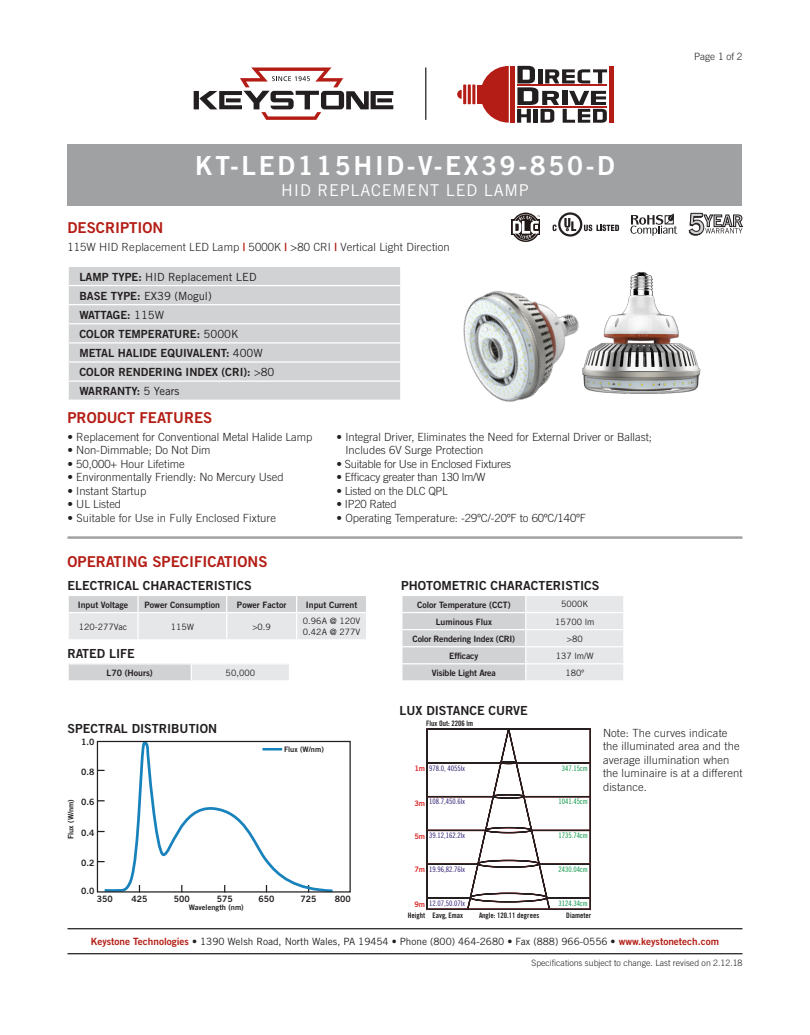
<style>
.page{position:relative;width:810px;height:1035px;background:#fff}
.page>*{position:absolute;margin:0;border:0;box-sizing:border-box;transform-origin:0 0}
.t1{font:26.25px "Trade Gothic Bold Two";letter-spacing:.1em;color:#fff}
.t2{font:16.25px "Trade Gothic";letter-spacing:.05em;color:#fff}
.t3{font:15px "Trade Gothic Bold Two";color:#b41d15}
.t4{font:12.5px "Trade Gothic Bold Two";color:#231f20}
.t5{font:300 11.25px/13.5px "Trade Gothic";color:#231f20}
.t6{font:11.25px/19.1px "Trade Gothic Bold Two";color:#231f20}
.t7{font:300 11.25px "Trade Gothic";letter-spacing:-.02em;color:#231f20}
.t8{font:11.25px/19.1px "Trade Gothic";color:#231f20}
.t9{font:10px "Trade Gothic";color:#231f20}
.t10{font:300 10px "Trade Gothic";color:#231f20}
.t11{font:8.75px "Trade Gothic Bold Two";color:#231f20}
.t12{font:8.75px/10.5px "Trade Gothic";color:#231f20}
.t13{font:300 8.75px "Trade Gothic";color:#231f20}
.t14{font:8.75px "Trade Gothic Bold Two";letter-spacing:-.02em;color:#231f20}
.t15{font:7.5px "Trade Gothic Cond Eighteen";color:#291770}
.t16{font:7.5px "Trade Gothic Bold Cond Twenty";color:#231f20}
.t17{font:7.5px "Trade Gothic Cond Eighteen";color:#009140}
.t18{font:7.5px "Trade Gothic Bold Two";color:#231f20}
.t19{font:7.5px "Trade Gothic Bold Two";color:#da2726}
.s1{font-family:"Trade Gothic Bold Two";font-weight:400;color:#b41d15}
.s2{font-family:"Trade Gothic Bold Two"}
.s3{font-family:"Trade Gothic"}
.s4{font-family:"Trade Gothic Bold Two";color:#da2726}
.s5{font-family:"Trade Gothic Bold Two";color:#b41d15}
</style>
<div class="page">
<div style="left:68px;top:144px;width:674px;height:62px;background:#a0a1a3"></div>
<hr style="left:68px;top:536px;width:674px;height:3px;background:#a0a1a3">
<hr style="left:68px;top:953px;width:674px;height:1px;background:#231f20">
<hr style="left:68px;top:928px;width:674px;height:1px;background:#231f20">
<div style="left:68px;top:664px;width:123px;height:17px;background:#d1d2d4"></div>
<div style="left:191px;top:664px;width:98px;height:17px;background:#e6e7e9"></div>
<svg style="left:68px;top:664px;width:1px;height:16px"></svg>
<svg style="left:191px;top:664px;width:1px;height:16px"></svg>
<hr style="left:68px;top:680px;width:123px;height:2px;background:#fff">
<hr style="left:191px;top:680px;width:99px;height:2px;background:#fff">
<svg style="left:402px;top:596px;width:221px;height:84px;background:#dcdddf"></svg>
<svg style="left:68px;top:596px;width:298px;height:43px;background:#dfe0e2"></svg>
<div style="left:69px;top:267px;width:331px;height:133px;background:#d1d2d4"></div>
<hr style="left:68px;top:285px;width:333px;height:1px;background:#fff">
<hr style="left:68px;top:304px;width:333px;height:1px;background:#fff">
<hr style="left:68px;top:323px;width:333px;height:1px;background:#fff">
<hr style="left:68px;top:342px;width:333px;height:2px;background:#fff">
<hr style="left:68px;top:361px;width:333px;height:2px;background:#fff">
<hr style="left:68px;top:381px;width:333px;height:1px;background:#fff">
<svg style="left:68px;top:267px;width:1px;height:133px"></svg>
<svg style="left:630px;top:213px;width:47px;height:23px"></svg>
<svg style="left:689px;top:213px;width:54px;height:23px"></svg>
<svg style="left:553px;top:212px;width:66px;height:24px"></svg>
<svg style="left:426px;top:728px;width:166px;height:183px"></svg>
<img style="left:463px;top:236px;width:111px;height:166px">
<img style="left:553px;top:264px;width:148px;height:138px">
<svg style="left:102px;top:740px;width:233px;height:151px"></svg>
<div style="left:97px;top:741px;width:254px;height:152px;border:1px solid #231f20"></div>
<svg style="left:194px;top:68px;width:199px;height:52px"></svg>
<hr style="left:425px;top:68px;width:1px;height:52px;background:#231f20">
<svg style="left:512px;top:220px;width:1px;height:15px"></svg>
<svg style="left:513px;top:213px;width:27px;height:31px"></svg>
<svg style="left:482px;top:66px;width:27px;height:57px"></svg>
<hr style="left:511px;top:66px;width:4px;height:57px;background:#b41d15">
<hr style="left:609px;top:66px;width:4px;height:57px;background:#b41d15">
<div style="left:477px;top:85px;width:5px;height:19px;background:#b41d15"></div>
<svg style="left:457px;top:90px;width:5px;height:9px"></svg>
<hr style="left:472px;top:85px;width:3px;height:19px;background:#b41d15">
<hr style="left:468px;top:85px;width:3px;height:19px;background:#b41d15">
<hr style="left:463px;top:85px;width:3px;height:19px;background:#b41d15">
<svg style="left:517px;top:66px;width:90px;height:57px"></svg>
<h3 class="t3" style="left:68px;top:218px;width:97px">DESCRIPTION</h3>
<h1 class="t1" style="left:195px;top:149px;width:421px">KT-LED115HID-V-EX39-850-D</h1>
<h2 class="t2" style="left:281px;top:180px;width:249px">HID REPLACEMENT LED LAMP</h2>
<p class="t5" style="left:68px;top:240px;width:384px">115W HID Replacement LED Lamp <span class="s1">|</span> 5000K <span class="s1">|</span> &gt;80 CRI <span class="s1">|</span> Vertical Light Direction</p>
<p class="t8" style="left:79px;top:267px;width:179px"><span class="s2">LAMP TYPE:</span> HID Replacement LED<br><span class="s2">BASE TYPE:</span> EX39 (Mogul)</p>
<p class="t6" style="left:79px;top:305px;width:197px">WATTAGE: <span class="s3">115W<br></span>COLOR TEMPERATURE: <span class="s3">5000K<br></span>METAL HALIDE EQUIVALENT: <span class="s3">400W<br></span>COLOR RENDERING INDEX (CRI): <span class="s3">&gt;80<br></span>WARRANTY: <span class="s3">5 Years</span></p>
<h3 class="t3" style="left:68px;top:408px;width:146px">PRODUCT FEATURES</h3>
<p class="t5" style="left:68px;top:430px;width:247px">• Replacement for Conventional Metal Halide Lamp</p>
<p class="t5" style="left:68px;top:443px;width:145px">• Non-Dimmable; Do Not Dim</p>
<p class="t5" style="left:68px;top:457px;width:119px">• 50,000+ Hour Lifetime</p>
<p class="t5" style="left:68px;top:470px;width:218px">• Environmentally Friendly: No Mercury Used</p>
<p class="t5" style="left:68px;top:484px;width:80px">• Instant Startup</p>
<p class="t5" style="left:68px;top:497px;width:55px">• UL Listed</p>
<p class="t5" style="left:68px;top:511px;width:210px">• Suitable for Use in Fully Enclosed Fixture</p>
<h3 class="t3" style="left:68px;top:552px;width:202px">OPERATING SPECIFICATIONS</h3>
<p class="t5" style="left:345px;top:430px;width:308px;text-indent:-9px">• Integral Driver, Eliminates the Need for External Driver or Ballast;<br>Includes 6V Surge Protection</p>
<p class="t7" style="left:337px;top:457px;width:176px">• Suitable for Use in Enclosed Fixtures</p>
<p class="t7" style="left:337px;top:471px;width:150px">• Efficacy greater than 130 lm/W</p>
<p class="t7" style="left:337px;top:484px;width:113px">• Listed on the DLC QPL</p>
<p class="t7" style="left:337px;top:498px;width:62px">• IP20 Rated</p>
<p class="t5" style="left:337px;top:511px;width:251px">• Operating Temperature: -29ºC/-20ºF to 60ºC/140ºF</p>
<p class="t4" style="left:68px;top:578px;width:186px">ELECTRICAL CHARACTERISTICS</p>
<p class="t11" style="left:78px;top:599px;width:52px">Input Voltage</p>
<p class="t11" style="left:145px;top:599px;width:77px">Power Consumption</p>
<p class="t11" style="left:237px;top:599px;width:51px">Power Factor</p>
<p class="t11" style="left:306px;top:599px;width:53px">Input Current</p>
<p class="t12" style="left:79px;top:621px;width:50px">120-277Vac</p>
<p class="t12" style="left:171px;top:621px;width:25px">115W</p>
<p class="t12" style="left:252px;top:621px;width:20px">&gt;0.9</p>
<p class="t12" style="left:303px;top:616px;width:59px">0.96A @ 120V<br>0.42A @ 277V</p>
<p class="t4" style="left:68px;top:646px;width:69px">RATED LIFE</p>
<p class="t11" style="left:106px;top:667px;width:48px">L70 (Hours)</p>
<p class="t12" style="left:226px;top:667px;width:31px">50,000</p>
<p class="t4" style="left:401px;top:578px;width:200px">PHOTOMETRIC CHARACTERISTICS</p>
<p class="t11" style="left:417px;top:599px;width:95px">Color Temperature (CCT)</p>
<p class="t12" style="left:561px;top:599px;width:29px">5000K</p>
<p class="t11" style="left:436px;top:616px;width:58px">Luminous Flux</p>
<p class="t12" style="left:555px;top:616px;width:41px">15700 lm</p>
<p class="t14" style="left:413px;top:633px;width:104px">Color Rendering Index (CRI)</p>
<p class="t12" style="left:567px;top:633px;width:17px">&gt;80</p>
<p class="t11" style="left:449px;top:650px;width:31px">Efficacy</p>
<p class="t12" style="left:556px;top:650px;width:40px">137 lm/W</p>
<p class="t14" style="left:432px;top:667px;width:65px">Visible Light Area</p>
<p class="t12" style="left:566px;top:667px;width:20px">180º</p>
<p class="t4" style="left:400px;top:703px;width:130px">LUX DISTANCE CURVE</p>
<p class="t10" style="left:694px;top:51px;width:50px">Page 1 of 2</p>
<p class="t4" style="left:68px;top:721px;width:151px">SPECTRAL DISTRIBUTION</p>
<p class="t11" style="left:81px;top:736px;width:15px">1.0</p>
<p class="t11" style="left:81px;top:766px;width:15px">0.8</p>
<p class="t11" style="left:81px;top:797px;width:15px">0.6</p>
<p class="t11" style="left:81px;top:827px;width:15px">0.4</p>
<p class="t11" style="left:81px;top:857px;width:15px">0.2</p>
<p class="t11" style="left:81px;top:885px;width:15px">0.0</p>
<p class="t18" style="left:284px;top:745px;width:41px">Flux (W/nm)</p>
<p class="t18" style="left:66px;top:839px;width:41px;rotate:-90deg">Flux (W/nm)</p>
<p class="t11" style="left:97px;top:893px;width:18px">350</p>
<p class="t11" style="left:131px;top:893px;width:18px">425</p>
<p class="t11" style="left:174px;top:893px;width:18px">500</p>
<p class="t11" style="left:217px;top:893px;width:18px">575</p>
<p class="t11" style="left:258px;top:893px;width:18px">650</p>
<p class="t11" style="left:301px;top:893px;width:18px">725</p>
<p class="t11" style="left:335px;top:893px;width:18px">800</p>
<p class="t18" style="left:189px;top:903px;width:56px">Wavelength (nm)</p>
<p class="t16" style="left:426px;top:719px;width:49px">Flux Out: 2206 lm</p>
<p class="t15" style="left:414px;top:764px;width:52px"><span class="s4">1m</span> 978.0, 4055lx</p>
<p class="t15" style="left:429px;top:797px;width:37px">108.7,450.6lx</p>
<p class="t15" style="left:429px;top:831px;width:37px">39.12,162.2lx</p>
<p class="t15" style="left:429px;top:865px;width:37px">19.96,82.76lx</p>
<p class="t15" style="left:429px;top:899px;width:37px">12.07,50.07lx</p>
<p class="t19" style="left:414px;top:798px;width:12px">3m</p>
<p class="t19" style="left:414px;top:832px;width:12px">5m</p>
<p class="t19" style="left:414px;top:865px;width:12px">7m</p>
<p class="t19" style="left:414px;top:900px;width:12px">9m</p>
<p class="t17" style="left:562px;top:764px;width:28px">347.15cm</p>
<p class="t17" style="left:558px;top:797px;width:31px">1041.45cm</p>
<p class="t17" style="left:558px;top:831px;width:31px">1735.74cm</p>
<p class="t17" style="left:558px;top:865px;width:31px">2430.04cm</p>
<p class="t17" style="left:558px;top:899px;width:31px">3124.34cm</p>
<p class="t16" style="left:408px;top:911px;width:57px">Height Eavg, Emax</p>
<p class="t16" style="left:479px;top:911px;width:62px">Angle: 120.11 degrees</p>
<p class="t16" style="left:566px;top:911px;width:26px">Diameter</p>
<p class="t5" style="left:603px;top:726px;width:141px">Note: The curves indicate the illuminated area and the average illumination when the luminaire is at a different distance.</p>
<p class="t9" style="left:91px;top:935px;width:630px"><span class="s5">Keystone Technologies</span> <span class="s2">•</span> 1390 Welsh Road, North Wales, PA 19454 <span class="s2">•</span> Phone (800) 464-2680 <span class="s2">•</span> Fax (888) 966-0556 • <span class="s5">www.keystonetech.com</span></p>
<p class="t13" style="left:531px;top:958px;width:213px">Specifications subject to change. Last revised on 2.12.18</p>
</div>
